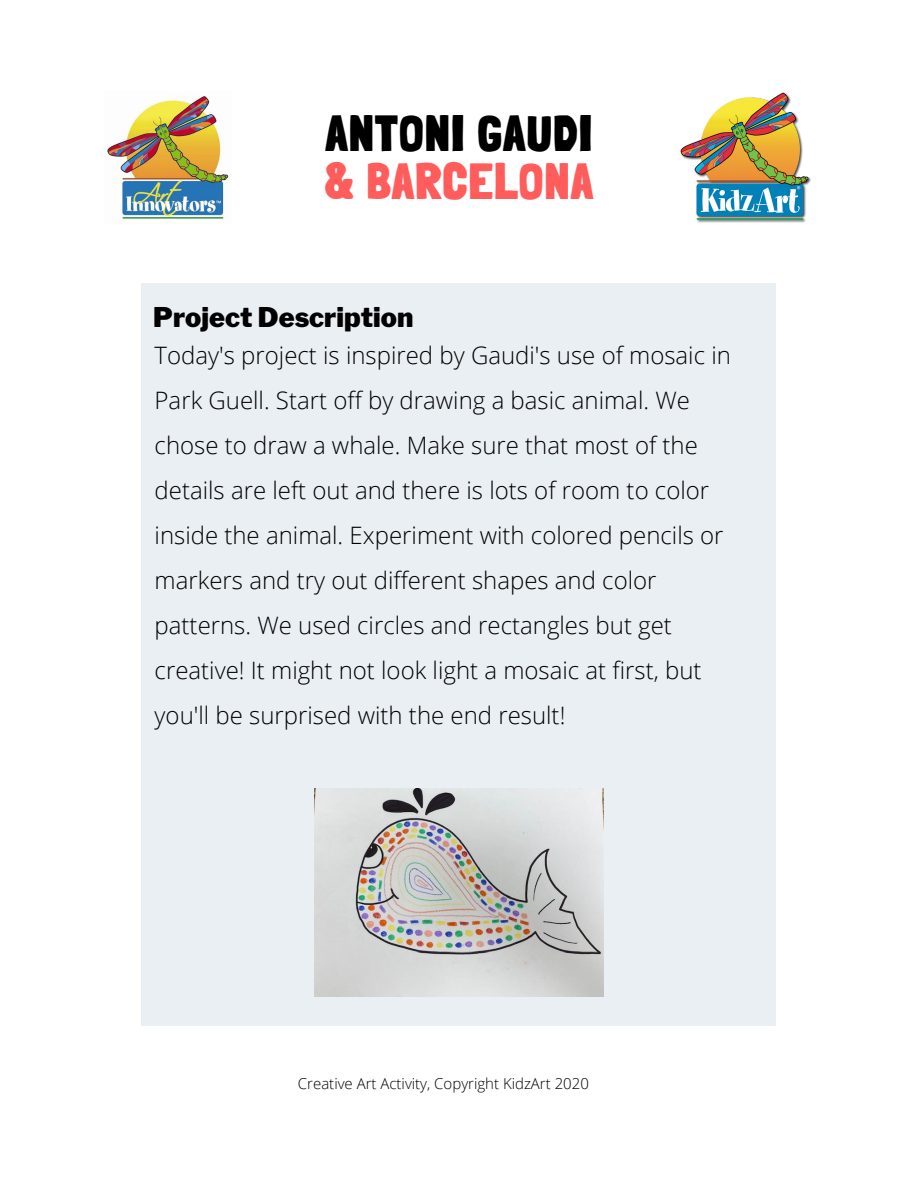
<style>
.page{position:relative;width:918px;height:1188px;background:#fff}
.page>*{position:absolute;margin:0;border:0;box-sizing:border-box;transform-origin:0 0}
.t1{font:900 49.5px "Londrina Solid";letter-spacing:.035em;color:#000}
.t2{font:900 49.5px "Londrina Solid";letter-spacing:.035em;color:#ff5c5c}
.t3{font:900 27px "Libre Franklin";color:#000}
.t4{font:300 24px/45px "Open Sans";color:#000}
.t5{font:300 15px "Open Sans";color:#000}
</style>
<div class="page">
<img style="left:680px;top:92px;width:131px;height:131px">
<div style="left:142px;top:283px;width:634px;height:742px;background:#eaeff4"></div>
<img style="left:106px;top:96px;width:123px;height:123px">
<img style="left:315px;top:789px;width:289px;height:208px">
<h1 class="t1" style="left:326px;top:104px;width:268px">ANTONI GAUDI</h1>
<h1 class="t2" style="left:325px;top:152px;width:269px">&amp; BARCELONA</h1>
<p class="t3" style="left:153px;top:301px;width:262px">Project Description</p>
<p class="t4" style="left:155px;top:332px;width:578px">Today's project is inspired by Gaudi's use of mosaic in Park Guell. Start off by drawing a basic animal. We chose to draw a whale. Make sure that most of the details are left out and there is lots of room to color inside the animal. Experiment with colored pencils or markers and try out different shapes and color patterns. We used circles and rectangles but get creative! It might not look light a mosaic at first, but you'll be surprised with the end result!</p>
<p class="t5" style="left:298px;top:1073px;width:292px">Creative Art Activity, Copyright KidzArt 2020</p>
</div>
